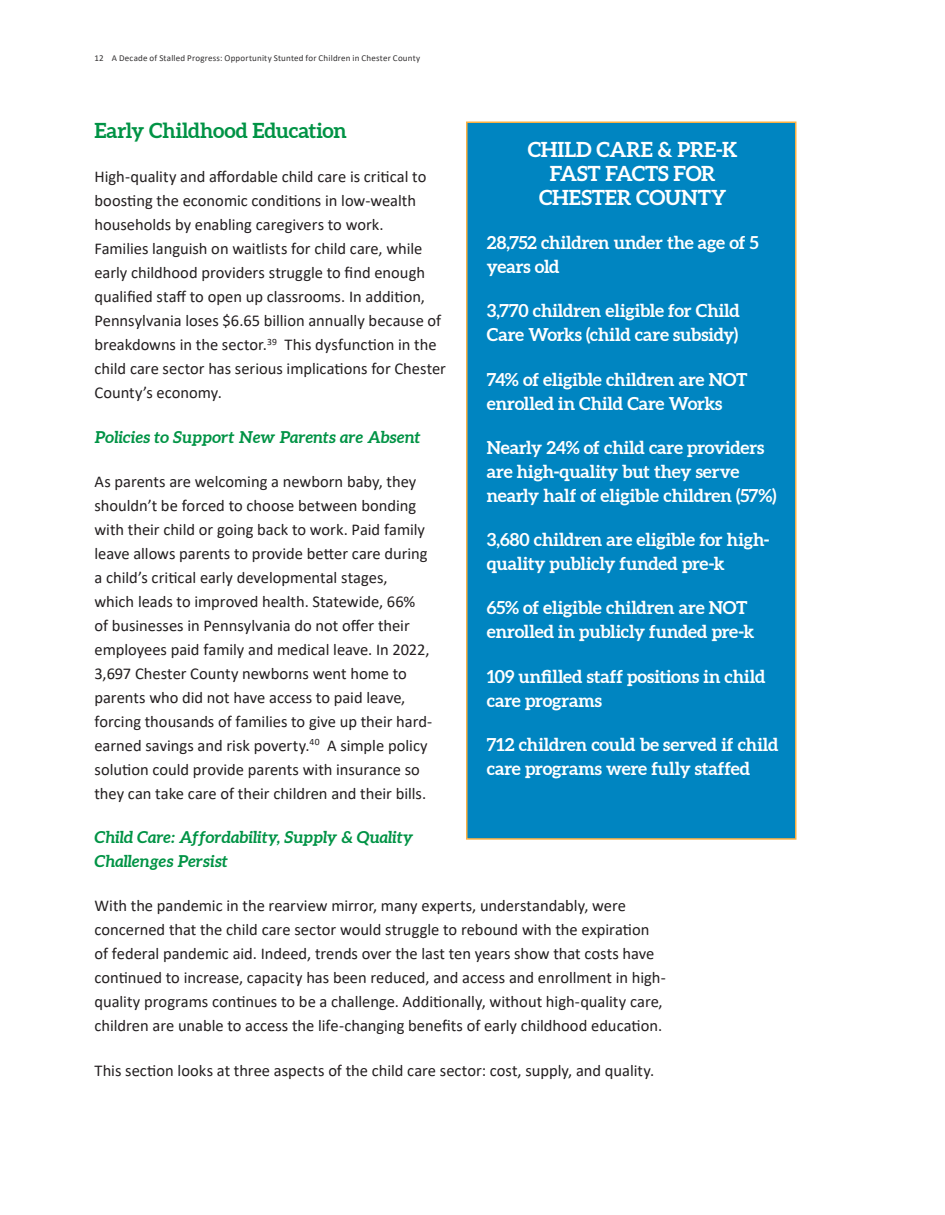
<style>
.page{position:relative;width:945px;height:1215px;background:#fff}
.page>*{position:absolute;margin:0;border:0;box-sizing:border-box;transform-origin:0 0}
.t1{font:700 21px/24px "Aleo";letter-spacing:-.005em;color:#fff;text-align:center}
.t2{font:700 21px "Aleo";letter-spacing:-.005em;color:#009345}
.t3{font:700 18px/24px "Aleo";letter-spacing:-.005em;color:#fff}
.t4{font:16.5px/24px "Calibri";color:#231f20}
.t5{font:italic 700 16.5px/24px "Aleo";letter-spacing:-.005em;color:#009345}
.t6{font:9px "Calibri";letter-spacing:.02em;color:#323031}
</style>
<div class="page">
<div style="left:466px;top:122px;width:330px;height:718px;background:#0085c1;border:2px solid #fbb041"></div>
<p class="t6" style="left:94px;top:52px;width:327px">12 A Decade of Stalled Progress: Opportunity Stunted for Children in Chester County</p>
<p class="t2" style="left:94px;top:118px;width:254px">Early Childhood Education</p>
<p class="t4" style="left:94px;top:164px;width:353px">High-quality and affordable child care is critical to boosting the economic conditions in low-wealth households by enabling caregivers to work.<br>Families languish on waitlists for child care, while early childhood providers struggle to find enough qualified staff to open up classrooms. In addition, Pennsylvania loses $6.65 billion annually because of breakdowns in the sector.<sup>39</sup> This dysfunction in the child care sector has serious implications for Chester County’s economy.</p>
<p class="t5" style="left:94px;top:425px;width:328px">Policies to Support New Parents are Absent</p>
<p class="t4" style="left:94px;top:469px;width:339px">As parents are welcoming a newborn baby, they shouldn’t be forced to choose between bonding with their child or going back to work. Paid family leave allows parents to provide better care during a child’s critical early developmental stages,<br>which leads to improved health. Statewide, 66% of businesses in Pennsylvania do not offer their employees paid family and medical leave. In 2022, 3,697 Chester County newborns went home to parents who did not have access to paid leave, forcing thousands of families to give up their hard&shy;earned savings and risk poverty.<sup>40</sup> A simple policy solution could provide parents with insurance so they can take care of their children and their bills.</p>
<p class="t5" style="left:94px;top:826px;width:320px">Child Care: Affordability, Supply &amp; Quality<br>Challenges Persist</p>
<p class="t4" style="left:94px;top:893px;width:573px">With the pandemic in the rearview mirror, many experts, understandably, were concerned that the child care sector would struggle to rebound with the expiration of federal pandemic aid. Indeed, trends over the last ten years show that costs have continued to increase, capacity has been reduced, and access and enrollment in high&shy;quality programs continues to be a challenge. Additionally, without high-quality care, children are unable to access the life-changing benefits of early childhood education.</p>
<p class="t4" style="left:94px;top:1058px;width:561px">This section looks at three aspects of the child care sector: cost, supply, and quality.</p>
<p class="t1" style="left:528px;top:138px;width:211px">CHILD CARE &amp; PRE-K<br>FAST FACTS FOR<br>CHESTER COUNTY</p>
<p class="t3" style="left:487px;top:231px;width:273px">28,752 children under the age of 5 years old</p>
<p class="t3" style="left:487px;top:300px;width:254px">3,770 children eligible for Child<br>Care Works (child care subsidy)</p>
<p class="t3" style="left:487px;top:368px;width:262px">74% of eligible children are NOT enrolled in Child Care Works</p>
<p class="t3" style="left:487px;top:436px;width:291px">Nearly 24% of child care providers are high-quality but they serve nearly half of eligible children (57%)</p>
<p class="t3" style="left:487px;top:528px;width:284px">3,680 children are eligible for high&shy;quality publicly funded pre-k</p>
<p class="t3" style="left:487px;top:597px;width:269px">65% of eligible children are NOT enrolled in publicly funded pre-k</p>
<p class="t3" style="left:487px;top:665px;width:280px">109 unfilled staff positions in child care programs</p>
<p class="t3" style="left:487px;top:733px;width:293px">712 children could be served if child care programs were fully staffed</p>
</div>
